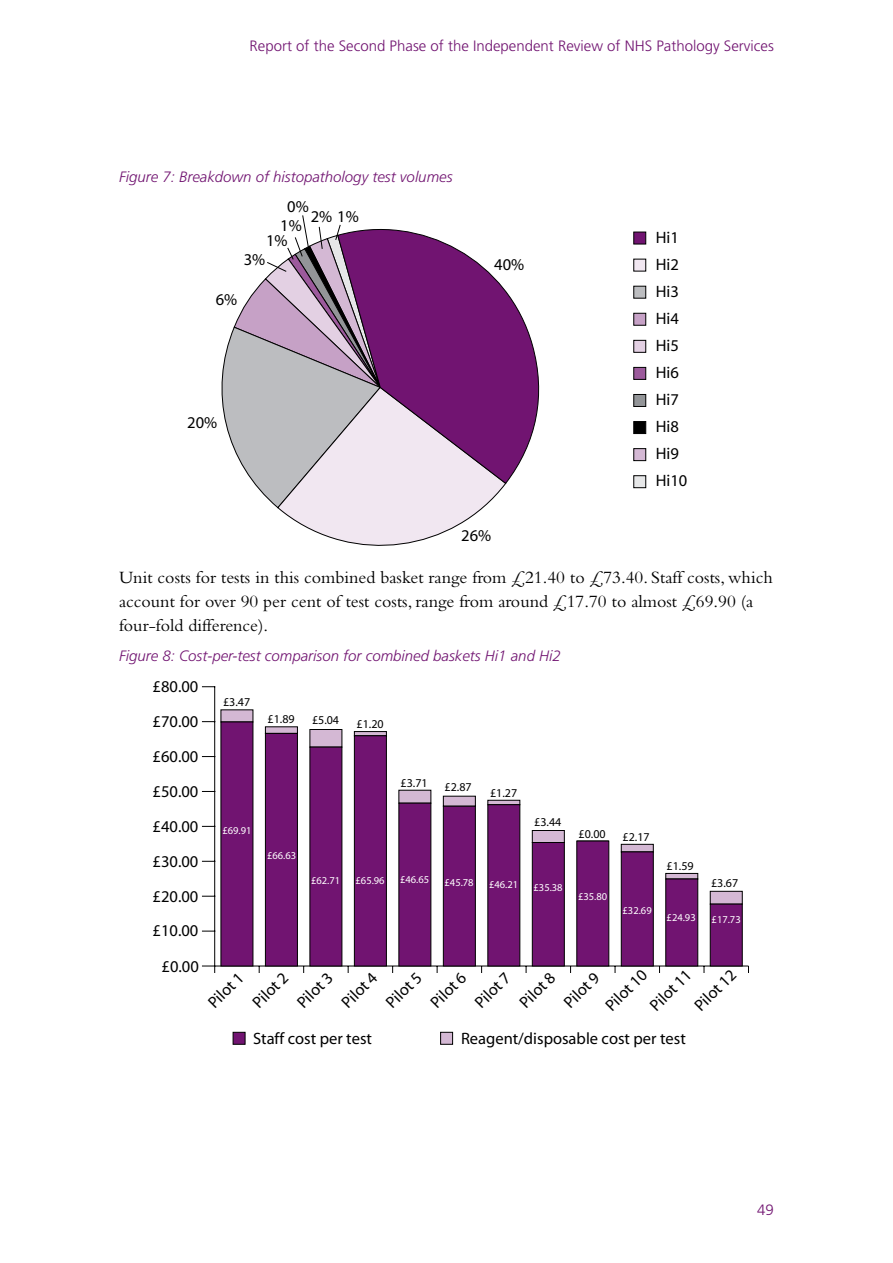
<style>
.page{position:relative;width:893px;height:1263px;background:#fff}
.page>*{position:absolute;margin:0;border:0;box-sizing:border-box;transform-origin:0 0}
.t1{font:18px/24px "Bembo";color:#000}
.t2{font:16.5px/27px "Myriad MM";color:#000}
.t3{font:italic 300 15px "Frutiger";color:#711471}
.t4{font:300 15px "Frutiger";color:#711471}
.t5{font:12px "Myriad MM";color:#000}
.t6{font:10.5px "Myriad MM";color:#fff}
</style>
<div class="page">
<svg style="left:507px;top:292px;width:33px;height:191px"></svg>
<div style="left:633px;top:232px;width:13px;height:12px;background:#711471;border:1px solid #000"></div>
<div style="left:633px;top:259px;width:13px;height:12px;background:#f1e7f1"></div>
<div style="left:633px;top:286px;width:13px;height:13px;background:#bcbdc0;border:1px solid #000"></div>
<div style="left:633px;top:313px;width:13px;height:13px;background:#c6a1c6;border:1px solid #000"></div>
<div style="left:633px;top:340px;width:13px;height:13px;background:#e3d0e3;border:1px solid #000"></div>
<div style="left:633px;top:367px;width:13px;height:13px;background:#9c5a9c;border:1px solid #000"></div>
<div style="left:633px;top:394px;width:13px;height:13px;background:#939598;border:1px solid #000"></div>
<div style="left:633px;top:421px;width:13px;height:13px;background:#000;border:1px solid #000"></div>
<div style="left:633px;top:448px;width:13px;height:13px;background:#d4b8d4;border:1px solid #000"></div>
<div style="left:633px;top:475px;width:13px;height:13px;background:#e6e7e8;border:1px solid #000"></div>
<svg style="left:221px;top:215px;width:286px;height:331px"></svg>
<div style="left:440px;top:1032px;width:13px;height:13px;background:#d4b8d4;border:1px solid #000"></div>
<div style="left:233px;top:1032px;width:12px;height:13px;background:#711471;border:1px solid #000"></div>
<hr style="left:215px;top:966px;width:533px;height:1px;background:#000">
<hr style="left:214px;top:687px;width:1px;height:279px;background:#000">
<svg style="left:202px;top:966px;width:13px;height:7px"></svg>
<svg style="left:202px;top:931px;width:12px;height:1px"></svg>
<svg style="left:202px;top:896px;width:12px;height:1px"></svg>
<svg style="left:202px;top:861px;width:12px;height:1px"></svg>
<svg style="left:202px;top:826px;width:12px;height:1px"></svg>
<svg style="left:202px;top:791px;width:12px;height:1px"></svg>
<svg style="left:202px;top:756px;width:12px;height:1px"></svg>
<svg style="left:202px;top:721px;width:12px;height:1px"></svg>
<svg style="left:202px;top:686px;width:13px;height:1px"></svg>
<div style="left:221px;top:709px;width:32px;height:13px;background:#d4b8d4"></div>
<svg style="left:265px;top:726px;width:33px;height:8px"></svg>
<div style="left:309px;top:729px;width:33px;height:18px;background:#d4b8d4;border:1px solid #000"></div>
<svg style="left:354px;top:731px;width:33px;height:4px"></svg>
<div style="left:398px;top:790px;width:33px;height:13px;background:#d4b8d4"></div>
<div style="left:443px;top:796px;width:33px;height:10px;background:#d4b8d4"></div>
<svg style="left:487px;top:800px;width:33px;height:4px"></svg>
<div style="left:532px;top:830px;width:33px;height:13px;background:#d4b8d4;border:1px solid #000"></div>
<div style="left:621px;top:844px;width:33px;height:8px;background:#d4b8d4;border:1px solid #000"></div>
<svg style="left:665px;top:873px;width:33px;height:6px"></svg>
<div style="left:710px;top:891px;width:33px;height:13px;background:#d4b8d4;border:1px solid #000"></div>
<div style="left:221px;top:721px;width:32px;height:245px;background:#711471;border:1px solid #000"></div>
<div style="left:265px;top:733px;width:33px;height:233px;background:#711471;border:1px solid #000"></div>
<div style="left:309px;top:747px;width:33px;height:219px;background:#711471;border:1px solid #000"></div>
<div style="left:354px;top:735px;width:33px;height:231px;background:#711471;border:1px solid #000"></div>
<div style="left:398px;top:803px;width:33px;height:163px;background:#711471;border:1px solid #000"></div>
<div style="left:443px;top:806px;width:33px;height:160px;background:#711471;border:1px solid #000"></div>
<div style="left:487px;top:804px;width:33px;height:162px;background:#711471;border:1px solid #000"></div>
<div style="left:532px;top:842px;width:33px;height:124px;background:#711471;border:1px solid #000"></div>
<div style="left:576px;top:841px;width:33px;height:125px;background:#711471;border:1px solid #000"></div>
<div style="left:621px;top:851px;width:33px;height:115px;background:#711471;border:1px solid #000"></div>
<div style="left:665px;top:879px;width:33px;height:87px;background:#711471;border:1px solid #000"></div>
<div style="left:710px;top:904px;width:33px;height:62px;background:#711471;border:1px solid #000"></div>
<p class="t4" style="left:250px;top:37px;width:526px">Report of the Second Phase of the Independent Review of NHS Pathology Services</p>
<p class="t3" style="left:119px;top:168px;width:335px">Figure 7: Breakdown of histopathology test volumes</p>
<p class="t2" style="left:280px;top:197px;width:30px;line-height:19.5px;text-align:center">0%<br>1%</p>
<p class="t2" style="left:311px;top:204px;width:50px">2% 1%</p>
<p class="t2" style="left:266px;top:228px;width:23px">1%</p>
<p class="t2" style="left:244px;top:247px;width:23px">3%</p>
<p class="t2" style="left:216px;top:287px;width:23px">6%</p>
<p class="t2" style="left:494px;top:252px;width:31px">40%</p>
<p class="t2" style="left:187px;top:410px;width:31px">20%</p>
<p class="t2" style="left:461px;top:523px;width:31px">26%</p>
<p class="t2" style="left:656px;top:225px;width:33px">Hi1<br>Hi2<br>Hi3<br>Hi4<br>Hi5<br>Hi6<br>Hi7<br>Hi8<br>Hi9<br>Hi10</p>
<p class="t1" style="left:119px;top:565px;width:655px">Unit costs for tests in this combined basket range from £21.40 to £73.40. Staff costs, which account for over 90 per cent of test costs, range from around £17.70 to almost £69.90 (a four-fold difference).</p>
<p class="t3" style="left:119px;top:647px;width:443px">Figure 8: Cost-per-test comparison for combined baskets Hi1 and Hi2</p>
<p class="t2" style="left:153px;top:674px;width:47px">£80.00</p>
<p class="t2" style="left:153px;top:709px;width:47px">£70.00</p>
<p class="t2" style="left:153px;top:744px;width:47px">£60.00</p>
<p class="t2" style="left:153px;top:778px;width:47px">£50.00</p>
<p class="t2" style="left:153px;top:813px;width:47px">£40.00</p>
<p class="t2" style="left:153px;top:848px;width:47px">£30.00</p>
<p class="t2" style="left:153px;top:883px;width:47px">£20.00</p>
<p class="t2" style="left:153px;top:918px;width:47px">£10.00</p>
<p class="t5" style="left:223px;top:696px;width:29px">£3.47</p>
<p class="t5" style="left:268px;top:713px;width:29px">£1.89</p>
<p class="t5" style="left:312px;top:714px;width:29px">£5.04</p>
<p class="t5" style="left:357px;top:718px;width:29px">£1.20</p>
<p class="t6" style="left:222px;top:825px;width:31px">£69.91</p>
<p class="t6" style="left:267px;top:850px;width:31px">£66.63</p>
<p class="t5" style="left:401px;top:777px;width:29px">£3.71</p>
<p class="t5" style="left:445px;top:781px;width:29px">£2.87</p>
<p class="t5" style="left:490px;top:787px;width:29px">£1.27</p>
<p class="t5" style="left:534px;top:816px;width:29px">£3.44</p>
<p class="t6" style="left:311px;top:875px;width:31px">£62.71</p>
<p class="t6" style="left:356px;top:875px;width:31px">£65.96</p>
<p class="t6" style="left:400px;top:874px;width:31px">£46.65</p>
<p class="t6" style="left:445px;top:877px;width:31px">£45.78</p>
<p class="t6" style="left:489px;top:879px;width:31px">£46.21</p>
<p class="t6" style="left:534px;top:882px;width:31px">£35.38</p>
<p class="t5" style="left:579px;top:828px;width:29px">£0.00</p>
<p class="t5" style="left:623px;top:831px;width:29px">£2.17</p>
<p class="t6" style="left:578px;top:891px;width:31px">£35.80</p>
<p class="t6" style="left:623px;top:905px;width:31px">£32.69</p>
<p class="t5" style="left:667px;top:860px;width:29px">£1.59</p>
<p class="t5" style="left:711px;top:877px;width:29px">£3.67</p>
<p class="t6" style="left:667px;top:912px;width:31px">£24.93</p>
<p class="t6" style="left:712px;top:914px;width:31px">£17.73</p>
<p class="t2" style="left:162px;top:953px;width:39px">£0.00</p>
<p class="t2" style="left:202px;top:996px;width:44px;rotate:-45deg">Pilot 1</p>
<p class="t2" style="left:558px;top:996px;width:44px;rotate:-45deg">Pilot 9</p>
<p class="t2" style="left:599px;top:999px;width:53px;rotate:-45deg">Pilot 10</p>
<p class="t2" style="left:644px;top:999px;width:53px;rotate:-45deg">Pilot 11</p>
<p class="t2" style="left:688px;top:999px;width:53px;rotate:-45deg">Pilot 12</p>
<p class="t2" style="left:335px;top:996px;width:44px;rotate:-45deg">Pilot 4</p>
<p class="t2" style="left:424px;top:996px;width:44px;rotate:-45deg">Pilot 6</p>
<p class="t2" style="left:513px;top:996px;width:44px;rotate:-45deg">Pilot 8</p>
<p class="t2" style="left:246px;top:996px;width:44px;rotate:-45deg">Pilot 2</p>
<p class="t2" style="left:469px;top:996px;width:44px;rotate:-45deg">Pilot 7</p>
<p class="t2" style="left:291px;top:996px;width:44px;rotate:-45deg">Pilot 3</p>
<p class="t2" style="left:380px;top:996px;width:44px;rotate:-45deg">Pilot 5</p>
<p class="t2" style="left:253px;top:1026px;width:120px">Staff cost per test</p>
<p class="t2" style="left:461px;top:1026px;width:226px">Reagent/disposable cost per test</p>
<p class="t4" style="left:757px;top:1201px;width:18px">49</p>
</div>
